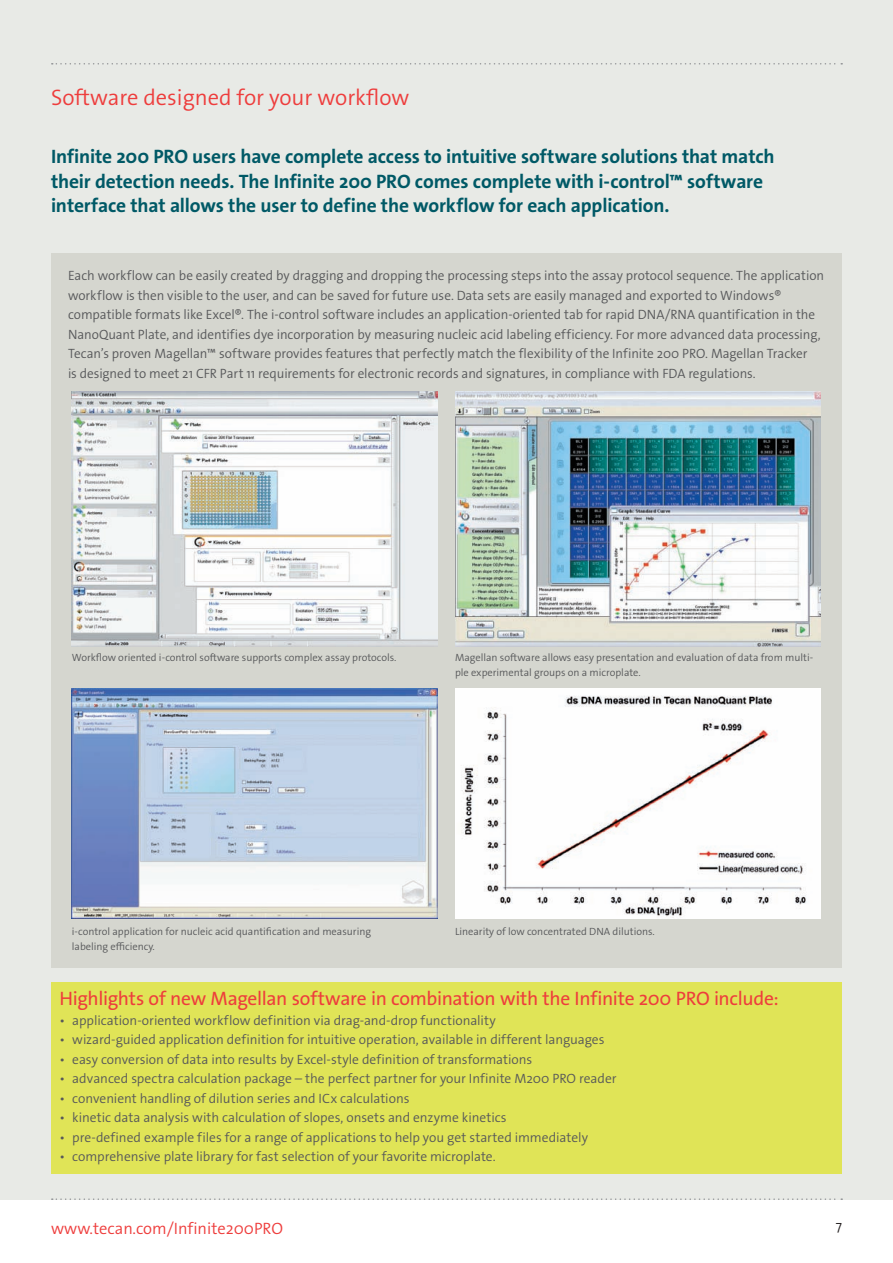
<style>
.page{position:relative;width:893px;height:1263px;background:#fff}
.page>*{position:absolute;margin:0;border:0;box-sizing:border-box;transform-origin:0 0}
.Inh_Titel_rot{font:300 22.5px "The Sans Os F";color:#ee3d3c}
.Inh_Lead{font:700 19.5px/24.6px "The Sans Os F";letter-spacing:-.01em;color:#005966}
.blaue_Kaestli_Titel{font:19.5px "The Sans Os F";letter-spacing:-.015em;color:#ee3d3c}
.Weblink{font:300 16.5px "The Sans Os F";color:#ee3d3c}
.Inh_Lead-2{font:300 13.5px/19.5px "The Sans Os F";color:#57585a}
.blaue_Kaestli_Laufte{font:300 13.5px "The Sans Os F";color:#57585a}
.t1{font:300 13.5px "The Sans Os F";color:#231f20}
.Legende{font:300 10.5px/15px "The Sans Os F";color:#57585a}
</style>
<div class="page">
<div style="left:0;top:0;width:893px;height:1200px;background:#e8eae6"></div>
<svg style="left:52px;top:63px;width:790px;height:2px"></svg>
<svg style="left:52px;top:1198px;width:790px;height:2px"></svg>
<div style="left:51px;top:253px;width:791px;height:714px;background:#d5d6cf"></div>
<img style="left:72px;top:689px;width:366px;height:229px">
<img style="left:455px;top:689px;width:366px;height:229px">
<img style="left:72px;top:391px;width:365px;height:255px">
<img style="left:455px;top:391px;width:366px;height:255px">
<div style="left:51px;top:982px;width:791px;height:192px;background:#e0e457"></div>
<p class="Inh_Titel_rot" style="left:51px;top:82px;width:360px">Software designed for your workflow</p>
<p class="Inh_Lead" style="left:51px;top:144px;width:725px">Infinite 200 PRO users have complete access to intuitive software solutions that match their detection needs. The Infinite 200 PRO comes complete with i-control™ software interface that allows the user to define the workflow for each application.</p>
<p class="Inh_Lead-2" style="left:68px;top:266px;width:758px">Each workflow can be easily created by dragging and dropping the processing steps into the assay protocol sequence. The application workflow is then visible to the user, and can be saved for future use. Data sets are easily managed and exported to Windows® compatible formats like Excel®. The i-control software includes an application-oriented tab for rapid DNA/RNA quantification in the NanoQuant Plate, and identifies dye incorporation by measuring nucleic acid labeling efficiency. For more advanced data processing, Tecan’s proven Magellan™ software provides features that perfectly match the flexibility of the Infinite 200 PRO. Magellan Tracker<br>is designed to meet 21 CFR Part 11 requirements for electronic records and signatures, in compliance with FDA regulations.</p>
<p class="Legende" style="left:72px;top:650px;width:326px">Workflow oriented i-control software supports complex assay protocols.</p>
<p class="Legende" style="left:455px;top:650px;width:360px">Magellan software allows easy presentation and evaluation of data from multi&shy;ple experimental groups on a microplate.</p>
<p class="Legende" style="left:72px;top:924px;width:301px">i-control application for nucleic acid quantification and measuring labeling efficiency.</p>
<p class="Legende" style="left:455px;top:924px;width:201px">Linearity of low concentrated DNA dilutions.</p>
<p class="blaue_Kaestli_Titel" style="left:60px;top:986px;width:721px">Highlights of new Magellan software in combination with the Infinite 200 PRO include:</p>
<p class="blaue_Kaestli_Laufte" style="left:60px;top:1011px;width:438px">• application-oriented workflow definition via drag-and-drop functionality</p>
<p class="blaue_Kaestli_Laufte" style="left:60px;top:1031px;width:546px">• wizard-guided application definition for intuitive operation, available in different languages</p>
<p class="blaue_Kaestli_Laufte" style="left:60px;top:1050px;width:474px">• easy conversion of data into results by Excel-style definition of transformations</p>
<p class="blaue_Kaestli_Laufte" style="left:60px;top:1070px;width:558px">• advanced spectra calculation package – the perfect partner for your Infinite M200 PRO reader</p>
<p class="blaue_Kaestli_Laufte" style="left:60px;top:1089px;width:351px">• convenient handling of dilution series and ICx calculations</p>
<p class="blaue_Kaestli_Laufte" style="left:60px;top:1109px;width:449px">• kinetic data analysis with calculation of slopes, onsets and enzyme kinetics</p>
<p class="blaue_Kaestli_Laufte" style="left:60px;top:1128px;width:530px">• pre-defined example files for a range of applications to help you get started immediately</p>
<p class="blaue_Kaestli_Laufte" style="left:60px;top:1148px;width:438px">• comprehensive plate library for fast selection of your favorite microplate.</p>
<p class="Weblink" style="left:51px;top:1218px;width:234px">www.tecan.com/Infinite200PRO</p>
<p class="t1" style="left:836px;top:1216px;width:8px">7</p>
</div>
